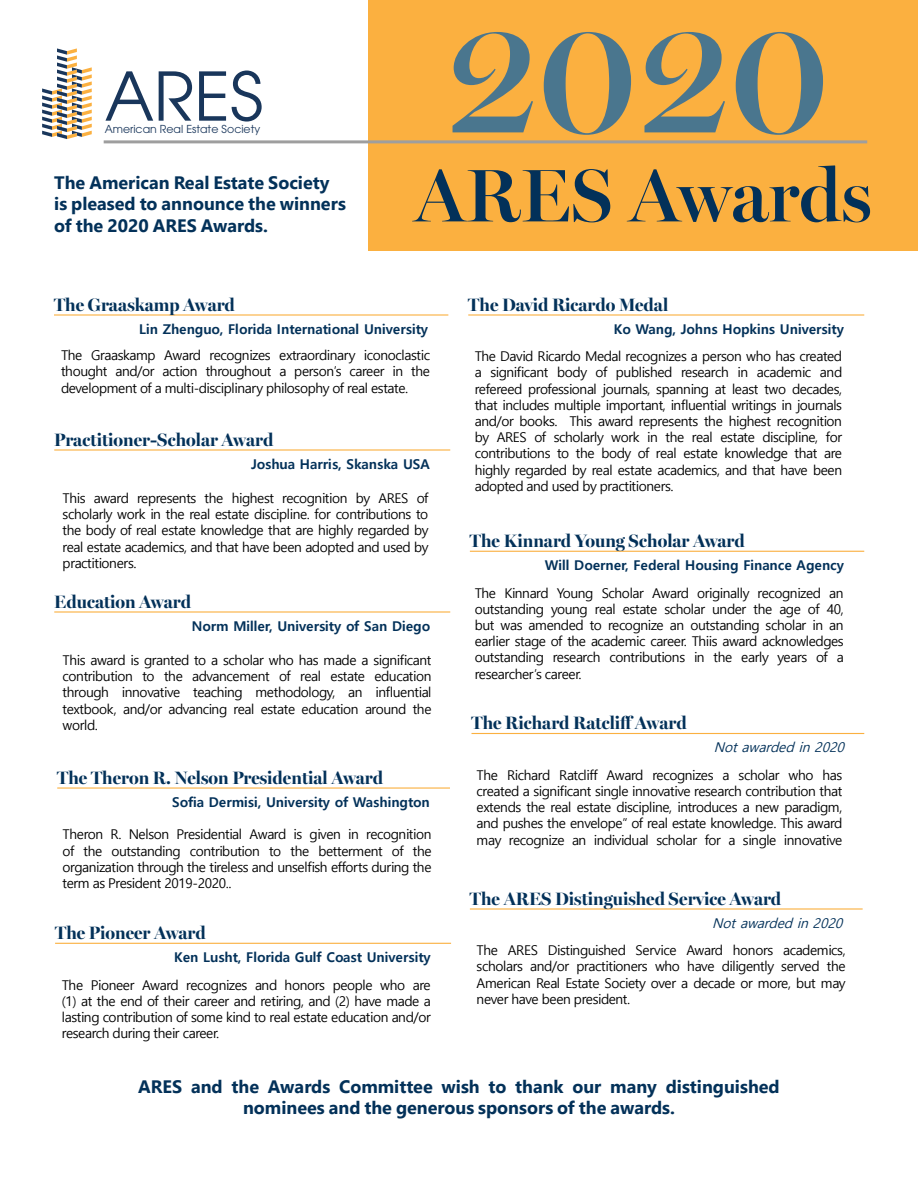
<style>
.page{position:relative;width:918px;height:1188px;background:#fff}
.page>*{position:absolute;margin:0;border:0;box-sizing:border-box;transform-origin:0 0}
.t1{font:600 162px "Miller Banner";color:#4a768e}
.t2{font:600 75px "Miller Banner";color:#033159}
.t3{font:66.6px "ITC Avant Garde Pro";color:#19365b}
.t4{font:700 18px "Miller Banner";color:#033159}
.t5{font:700 18px/21.6px "Nirmala UI";color:#033159}
.t6{font:13.5px/16.2px "Malgun Gothic";letter-spacing:-.03em;color:#000;text-align:justify}
.t7{font:700 13.5px "Malgun Gothic";color:#033159}
.t8{font:italic 13.5px "Malgun Gothic";color:#033159}
.t9{font:10.95px "ITC Avant Garde Pro";color:#19365b}
</style>
<div class="page">
<div style="left:368px;top:0;width:550px;height:251px;background:#fbb040"></div>
<svg style="left:42px;top:48px;width:50px;height:91px"></svg>
<hr style="left:104px;top:140px;width:763px;height:3px;background:#9e9e9e">
<hr style="left:54px;top:314px;width:394px;height:2px;background:#fbb040">
<hr style="left:468px;top:314px;width:396px;height:2px;background:#fbb040">
<hr style="left:54px;top:611px;width:396px;height:2px;background:#fbb040">
<hr style="left:470px;top:551px;width:394px;height:1px;background:#fbb040">
<hr style="left:55px;top:943px;width:396px;height:1px;background:#fbb040">
<hr style="left:54px;top:449px;width:396px;height:2px;background:#fbb040">
<hr style="left:57px;top:787px;width:393px;height:2px;background:#fbb040">
<hr style="left:472px;top:733px;width:392px;height:1px;background:#fbb040">
<hr style="left:470px;top:908px;width:393px;height:2px;background:#fbb040">
<h3 class="t3" style="left:105px;top:55px;width:160px">ARES</h3>
<p class="t9" style="left:105px;top:123px;width:157px">American Real Estate Society</p>
<h1 class="t1" style="left:445px;top:-20px;width:385px">2020</h1>
<h3 class="t5" style="left:54px;top:170px;width:293px">The American Real Estate Society is pleased to announce the winners of the 2020 ARES Awards.</h3>
<h2 class="t2" style="left:414px;top:151px;width:459px">ARES Awards</h2>
<h3 class="t4" style="left:54px;top:294px;width:182px">The Graaskamp Award</h3>
<p class="t7" style="left:139px;top:321px;width:290px">Lin Zhenguo, Florida International University</p>
<p class="t6" style="left:61px;top:347px;width:371px">The Graaskamp Award recognizes extraordinary iconoclastic thought and/or action throughout a person’s career in the development of a multi-disciplinary philosophy of real estate.</p>
<h3 class="t4" style="left:54px;top:429px;width:221px">Practitioner-Scholar Award</h3>
<p class="t7" style="left:251px;top:456px;width:181px">Joshua Harris, Skanska USA</p>
<p class="t6" style="left:63px;top:490px;width:367px">This award represents the highest recognition by ARES of scholarly work in the real estate discipline. for contributions to the body of real estate knowledge that are highly regarded by real estate academics, and that have been adopted and used by practitioners.</p>
<h3 class="t4" style="left:54px;top:591px;width:138px">Education Award</h3>
<p class="t7" style="left:192px;top:618px;width:240px">Norm Miller, University of San Diego</p>
<p class="t6" style="left:63px;top:652px;width:371px">This award is granted to a scholar who has made a significant contribution to the advancement of real estate education through innovative teaching methodology, an influential textbook, and/or advancing real estate education around the world.</p>
<h3 class="t4" style="left:57px;top:767px;width:327px">The Theron R. Nelson Presidential Award</h3>
<p class="t7" style="left:172px;top:794px;width:259px">Sofia Dermisi, University of Washington</p>
<p class="t6" style="left:63px;top:827px;width:371px">Theron R. Nelson Presidential Award is given in recognition of the outstanding contribution to the betterment of the organization through the tireless and unselfish efforts during the term as President 2019-2020..</p>
<h3 class="t4" style="left:55px;top:922px;width:152px">The Pioneer Award</h3>
<p class="t7" style="left:174px;top:949px;width:258px">Ken Lusht, Florida Gulf Coast University</p>
<p class="t6" style="left:62px;top:977px;width:371px">The Pioneer Award recognizes and honors people who are (1) at the end of their career and retiring, and (2) have made a lasting contribution of some kind to real estate education and/or research during their career.</p>
<h3 class="t4" style="left:468px;top:294px;width:201px">The David Ricardo Medal</h3>
<p class="t7" style="left:614px;top:321px;width:232px">Ko Wang, Johns Hopkins University</p>
<p class="t6" style="left:475px;top:349px;width:369px">The David Ricardo Medal recognizes a person who has created a significant body of published research in academic and refereed professional journals, spanning at least two decades, that includes multiple important, influential writings in journals and/or books. This award represents the highest recognition by ARES of scholarly work in the real estate discipline, for contributions to the body of real estate knowledge that are highly regarded by real estate academics, and that have been adopted and used by practitioners.</p>
<h3 class="t4" style="left:470px;top:530px;width:276px">The Kinnard Young Scholar Award</h3>
<p class="t7" style="left:545px;top:557px;width:301px">Will Doerner, Federal Housing Finance Agency</p>
<p class="t6" style="left:475px;top:585px;width:371px">The Kinnard Young Scholar Award originally recognized an outstanding young real estate scholar under the age of 40, but was amended to recognize an outstanding scholar in an earlier stage of the academic career. Thiis award acknowledges outstanding research contributions in the early years of a researcher’s career.</p>
<h3 class="t4" style="left:472px;top:712px;width:217px">The Richard Ratcliff Award</h3>
<p class="t8" style="left:714px;top:740px;width:136px">Notawarded in2020</p>
<p class="t6" style="left:477px;top:767px;width:367px">The Richard Ratcliff Award recognizes a scholar who has created a significant single innovative research contribution that extends the real estate discipline, introduces a new paradigm, and pushes the envelope” of real estate knowledge. This award may recognize an individual scholar for a single innovative</p>
<h3 class="t4" style="left:470px;top:888px;width:313px">The ARES Distinguished Service Award</h3>
<p class="t8" style="left:712px;top:915px;width:136px">Notawarded in2020</p>
<p class="t6" style="left:477px;top:943px;width:371px">The ARES Distinguished Service Award honors academics, scholars and/or practitioners who have diligently served the American Real Estate Society over a decade or more, but may never have been president.</p>
<h3 class="t5" style="left:138px;top:1074px;width:643px;text-align:center">ARES and the Awards Committee wish to thank our many distinguished nominees and the generous sponsors of the awards.</h3>
</div>
